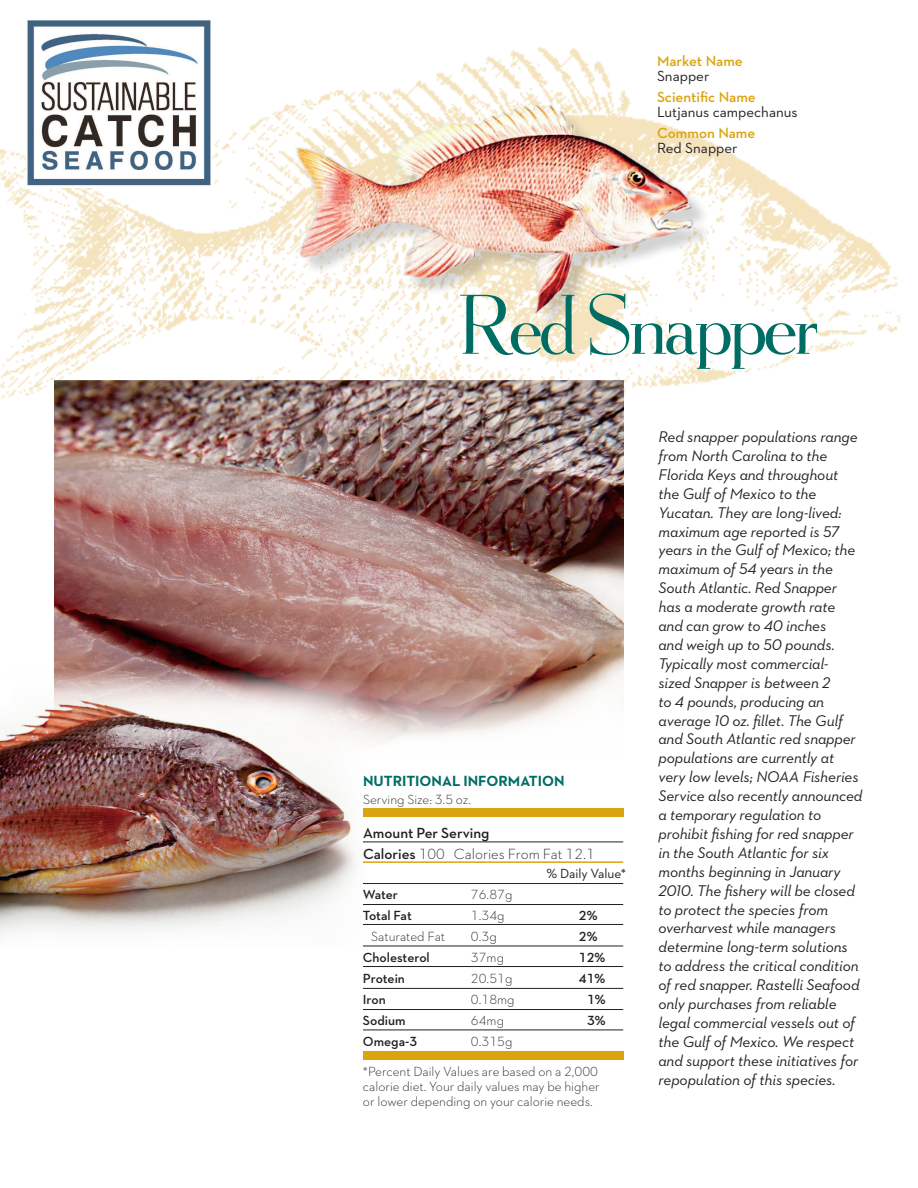
<style>
.page{position:relative;width:918px;height:1188px;background:#fff}
.page>*{position:absolute;margin:0;border:0;box-sizing:border-box;transform-origin:0 0}
.t1{font:500 90px "OL Egmont";letter-spacing:-.03em;color:#006d64}
.t2{font:italic 15.75px/18.9px "Neutraface 2 Text";letter-spacing:-.01em;color:#231f20}
.t3{font:600 15px/21px "Neutraface 2 Text";color:#231f20}
.t4{font:15px "Neutraface 2 Text";color:#231f20}
.t5{font:600 15px "Neutraface 2 Text";color:#dba30d}
.t6{font:700 15px "Neutraface 2 Text";color:#006d64}
.t7{font:300 13.5px/15px "Neutraface 2 Text";color:#231f20}
.t8{font:600 13.5px "Neutraface 2 Text";color:#231f20}
.t9{font:13.5px "Neutraface 2 Text";color:#231f20}
.s1{font-weight:300}
</style>
<div class="page">
<img style="left:0;top:20px;width:901px;height:379px">
<img style="left:54px;top:380px;width:570px;height:361px">
<img style="left:289px;top:93px;width:413px;height:249px">
<img style="left:0;top:670px;width:369px;height:276px">
<div style="left:363px;top:808px;width:260px;height:9px;background:#dba30d"></div>
<div style="left:363px;top:1051px;width:260px;height:9px;background:#dba30d"></div>
<hr style="left:363px;top:883px;width:260px;height:1px;background:#231f20">
<hr style="left:363px;top:904px;width:260px;height:1px;background:#231f20">
<hr style="left:363px;top:924px;width:260px;height:1px;background:#231f20">
<hr style="left:363px;top:946px;width:260px;height:1px;background:#231f20">
<hr style="left:363px;top:988px;width:260px;height:1px;background:#231f20">
<hr style="left:363px;top:966px;width:260px;height:1px;background:#231f20">
<hr style="left:363px;top:1030px;width:260px;height:1px;background:#231f20">
<hr style="left:363px;top:1009px;width:260px;height:1px;background:#231f20">
<hr style="left:363px;top:842px;width:260px;height:1px;background:#231f20">
<hr style="left:363px;top:861px;width:260px;height:2px;background:#dba30d">
<img style="left:27px;top:21px;width:183px;height:167px">
<p class="t5" style="left:657px;top:51px;width:87px">Market Name</p>
<p class="t4" style="left:657px;top:66px;width:54px">Snapper</p>
<p class="t5" style="left:657px;top:87px;width:100px">Scientific Name</p>
<p class="t4" style="left:657px;top:102px;width:142px">Lutjanus campechanus</p>
<p class="t5" style="left:657px;top:123px;width:100px">Common Name</p>
<p class="t4" style="left:657px;top:138px;width:82px">Red Snapper</p>
<h1 class="t1" style="left:457px;top:270px;width:362px">Red Snapper</h1>
<p class="t6" style="left:363px;top:771px;width:201px">NUTRITIONAL IN FORMATION</p>
<p class="t7" style="left:363px;top:791px;width:110px">Serving Size: 3.5 oz.</p>
<p class="t3" style="left:363px;top:822px;width:233px">Amount Per Serving<br>Calories <span class="s1">100 Calories From Fat 12.1</span></p>
<p class="t9" style="left:547px;top:865px;width:81px">% Daily Value*</p>
<p class="t8" style="left:363px;top:886px;width:36px">Water</p>
<p class="t7" style="left:471px;top:887px;width:43px">76.87g</p>
<p class="t8" style="left:363px;top:907px;width:50px">Total Fat</p>
<p class="t7" style="left:471px;top:908px;width:35px">1.34g</p>
<p class="t8" style="left:579px;top:907px;width:20px">2%</p>
<p class="t7" style="left:371px;top:929px;width:76px">Saturated Fat</p>
<p class="t7" style="left:471px;top:929px;width:27px">0.3g</p>
<p class="t8" style="left:579px;top:928px;width:20px">2%</p>
<p class="t8" style="left:363px;top:949px;width:68px">Cholesterol</p>
<p class="t7" style="left:471px;top:950px;width:35px">37mg</p>
<p class="t8" style="left:579px;top:949px;width:28px">12%</p>
<p class="t8" style="left:363px;top:970px;width:43px">Protein</p>
<p class="t7" style="left:471px;top:971px;width:43px">20.51g</p>
<p class="t8" style="left:579px;top:970px;width:28px">41%</p>
<p class="t8" style="left:363px;top:991px;width:24px">Iron</p>
<p class="t7" style="left:471px;top:992px;width:45px">0.18mg</p>
<p class="t8" style="left:587px;top:991px;width:20px">1%</p>
<p class="t8" style="left:363px;top:1012px;width:44px">Sodium</p>
<p class="t7" style="left:471px;top:1013px;width:35px">64mg</p>
<p class="t8" style="left:587px;top:1012px;width:20px">3%</p>
<p class="t8" style="left:363px;top:1033px;width:56px">Omega-3</p>
<p class="t7" style="left:471px;top:1034px;width:43px">0.315g</p>
<p class="t7" style="left:363px;top:1064px;width:238px">*Percent Daily Values are based on a 2,000 calorie diet. Your daily values may be higher or lower depending on your calorie needs.</p>
<p class="t2" style="left:658px;top:427px;width:205px">Red snapper populations range from North Carolina to the<br>Florida Keys and throughout the Gulf of Mexico to the<br>Yucatan. They are long-lived: maximum age reported is 57 years in the Gulf of Mexico; the maximum of 54 years in the<br>South Atlantic. Red Snapper has a moderate growth rate and can grow to 40 inches<br>and weigh up to 50 pounds.<br>Typically most commercial&shy;sized Snapper is between 2<br>to 4 pounds, producing an average 10 oz. fillet. The Gulf and South Atlantic red snapper populations are currently at very low levels; NOAA Fisheries<br>Service also recently announced a temporary regulation to prohibit fishing for red snapper in the South Atlantic for six months beginning in January<br>2010. The fishery will be closed to protect the species from overharvest while managers determine long-term solutions to address the critical condition of red snapper. Rastelli Seafood only purchases from reliable legal commercial vessels out of the Gulf of Mexico. We respect and support these initiatives for repopulation of this species.</p>
</div>
